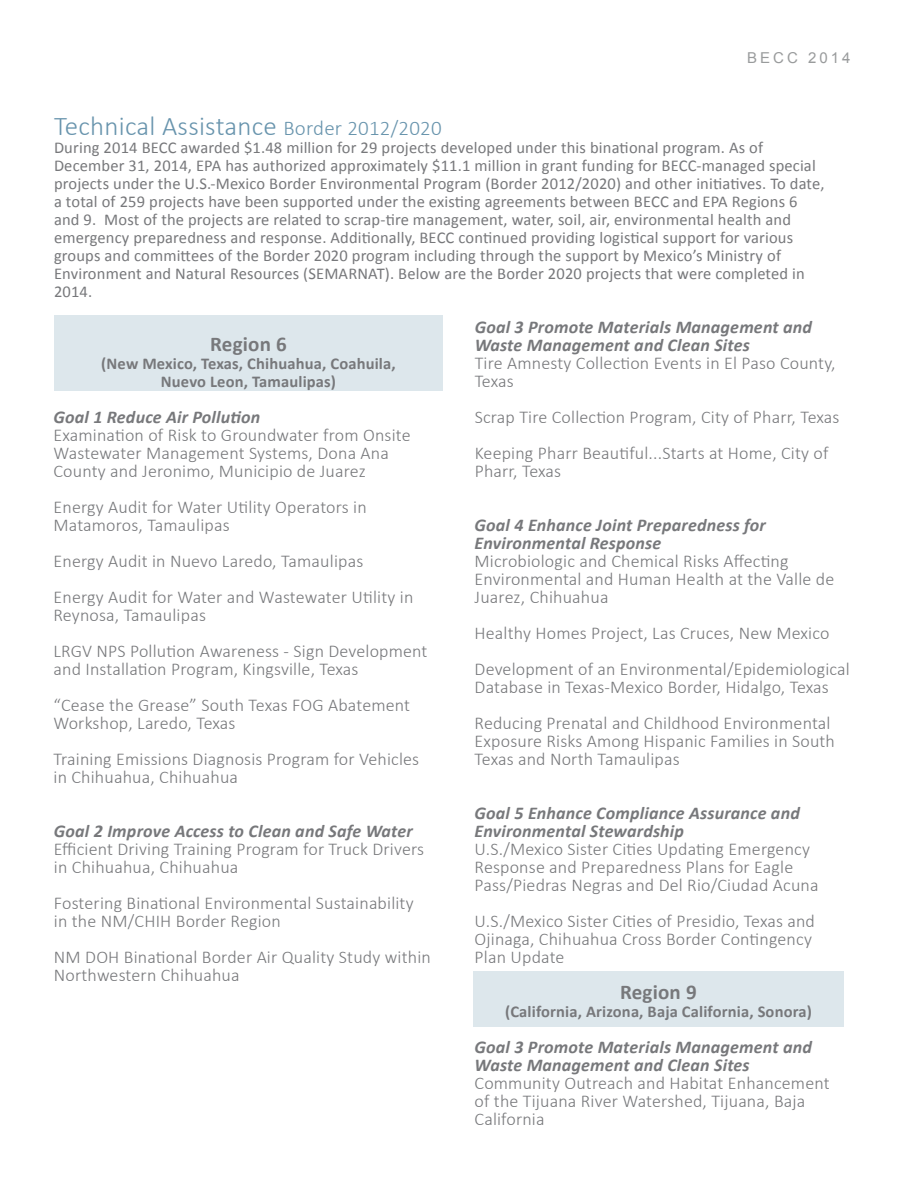
<style>
.page{position:relative;width:918px;height:1188px;background:#fff}
.page>*{position:absolute;margin:0;border:0;box-sizing:border-box;transform-origin:0 0}
.t1{font:300 27px "Calibri";letter-spacing:.01em;color:#6894ad}
.t2{font:700 21px "Calibri";letter-spacing:.01em;color:#77787b}
.t3{font:300 18px/18px "Calibri";letter-spacing:.01em;color:#77787b}
.t4{font:italic 700 18px/18px "Calibri";letter-spacing:.01em;color:#77787b}
.t5{font:16.5px/18px "Calibri";letter-spacing:.01em;color:#77787b}
.t6{font:700 16.5px/18px "Calibri";letter-spacing:.01em;color:#77787b;text-align:center}
.t7{font:15px "Arial";letter-spacing:.2em;color:#999b9c}
.s1{font-size:21px}
</style>
<div class="page">
<div style="left:54px;top:315px;width:389px;height:75px;background:#dde7ec"></div>
<div style="left:473px;top:971px;width:371px;height:55px;background:#dde7ec"></div>
<p class="t7" style="left:747px;top:48px;width:105px">BECC 2014</p>
<h1 class="t1" style="left:54px;top:109px;width:389px">Technical Assistance <span class="s1">Border 2012/2020</span></h1>
<p class="t5" style="left:54px;top:139px;width:772px">During 2014 BECC awarded $1.48 million for 29 projects developed under this binational program. As of December 31, 2014, EPA has authorized approximately $11.1 million in grant funding for BECC-managed special projects under the U.S.-Mexico Border Environmental Program (Border 2012/2020) and other initiatives. To date, a total of 259 projects have been supported under the existing agreements between BECC and EPA Regions 6 and 9. Most of the projects are related to scrap-tire management, water, soil, air, environmental health and emergency preparedness and response. Additionally, BECC continued providing logistical support for various groups and committees of the Border 2020 program including through the support by Mexico’s Ministry of Environment and Natural Resources (SEMARNAT). Below are the Border 2020 projects that were completed in 2014.</p>
<p class="t2" style="left:210px;top:331px;width:78px">Region 6</p>
<p class="t6" style="left:101px;top:355px;width:296px">(New Mexico, Texas, Chihuahua, Coahuila,<br>Nuevo Leon, Tamaulipas)</p>
<p class="t4" style="left:54px;top:408px;width:208px">Goal 1 Reduce Air Pollution</p>
<p class="t3" style="left:54px;top:425px;width:359px">Examination of Risk to Groundwater from Onsite<br>Wastewater Management Systems, Dona Ana<br>County and Jeronimo, Municipio de Juarez</p>
<p class="t3" style="left:54px;top:497px;width:315px">Energy Audit for Water Utility Operators in<br>Matamoros, Tamaulipas</p>
<p class="t3" style="left:54px;top:542px;width:361px;line-height:36px">Energy Audit in Nuevo Laredo, Tamaulipas<br>Energy Audit for Water and Wastewater Utility in</p>
<p class="t3" style="left:54px;top:596px;width:376px;line-height:36px">Reynosa, Tamaulipas<br>LRGV NPS Pollution Awareness - Sign Development</p>
<p class="t3" style="left:54px;top:650px;width:358px;line-height:36px">and Installation Program, Kingsville, Texas “Cease the Grease” South Texas FOG Abatement</p>
<p class="t3" style="left:54px;top:704px;width:367px;line-height:36px">Workshop, Laredo, Texas<br>Training Emissions Diagnosis Program for Vehicles</p>
<p class="t3" style="left:54px;top:767px;width:186px">in Chihuahua, Chihuahua</p>
<p class="t4" style="left:54px;top:822px;width:360px">Goal 2 Improve Access to Clean and Safe Water</p>
<p class="t3" style="left:54px;top:839px;width:372px">Efficient Driving Training Program for Truck Drivers in Chihuahua, Chihuahua</p>
<p class="t3" style="left:54px;top:893px;width:361px">Fostering Binational Environmental Sustainability in the NM/CHIH Border Region</p>
<p class="t3" style="left:54px;top:947px;width:378px">NM DOH Binational Border Air Quality Study within<br>Northwestern Chihuahua</p>
<p class="t4" style="left:475px;top:318px;width:339px">Goal 3 Promote Materials Management and<br>Waste Management and Clean Sites</p>
<p class="t3" style="left:475px;top:353px;width:362px">Tire Amnesty Collection Events in El Paso County,<br>Texas</p>
<p class="t3" style="left:475px;top:398px;width:366px;line-height:36px">Scrap Tire Collection Program, City of Pharr, Texas<br>Keeping Pharr Beautiful...Starts at Home, City of</p>
<p class="t3" style="left:475px;top:461px;width:88px">Pharr, Texas</p>
<p class="t4" style="left:475px;top:516px;width:293px">Goal 4 Enhance Joint Preparedness for<br>Environmental Response</p>
<p class="t3" style="left:475px;top:551px;width:361px">Microbiologic and Chemical Risks Affecting<br>Environmental and Human Health at the Valle de<br>Juarez, Chihuahua</p>
<p class="t3" style="left:475px;top:614px;width:377px;line-height:36px">Healthy Homes Project, Las Cruces, New Mexico<br>Development of an Environmental/Epidemiological</p>
<p class="t3" style="left:475px;top:668px;width:357px;line-height:36px">Database in Texas-Mexico Border, Hidalgo, Texas<br>Reducing Prenatal and Childhood Environmental</p>
<p class="t3" style="left:475px;top:731px;width:362px">Exposure Risks Among Hispanic Families in South<br>Texas and North Tamaulipas</p>
<p class="t4" style="left:475px;top:804px;width:327px">Goal 5 Enhance Compliance Assurance and<br>Environmental Stewardship</p>
<p class="t3" style="left:475px;top:839px;width:346px">U.S./Mexico Sister Cities Updating Emergency<br>Response and Preparedness Plans for Eagle<br>Pass/Piedras Negras and Del Rio/Ciudad Acuna</p>
<p class="t3" style="left:475px;top:911px;width:342px">U.S./Mexico Sister Cities of Presidio, Texas and<br>Ojinaga, Chihuahua Cross Border Contingency<br>Plan Update</p>
<p class="t2" style="left:620px;top:979px;width:78px">Region 9</p>
<p class="t6" style="left:505px;top:1003px;width:308px">(California, Arizona, Baja California, Sonora)</p>
<p class="t4" style="left:475px;top:1038px;width:339px">Goal 3 Promote Materials Management and<br>Waste Management and Clean Sites</p>
<p class="t3" style="left:475px;top:1073px;width:357px">Community Outreach and Habitat Enhancement of the Tijuana River Watershed, Tijuana, Baja<br>California</p>
</div>
